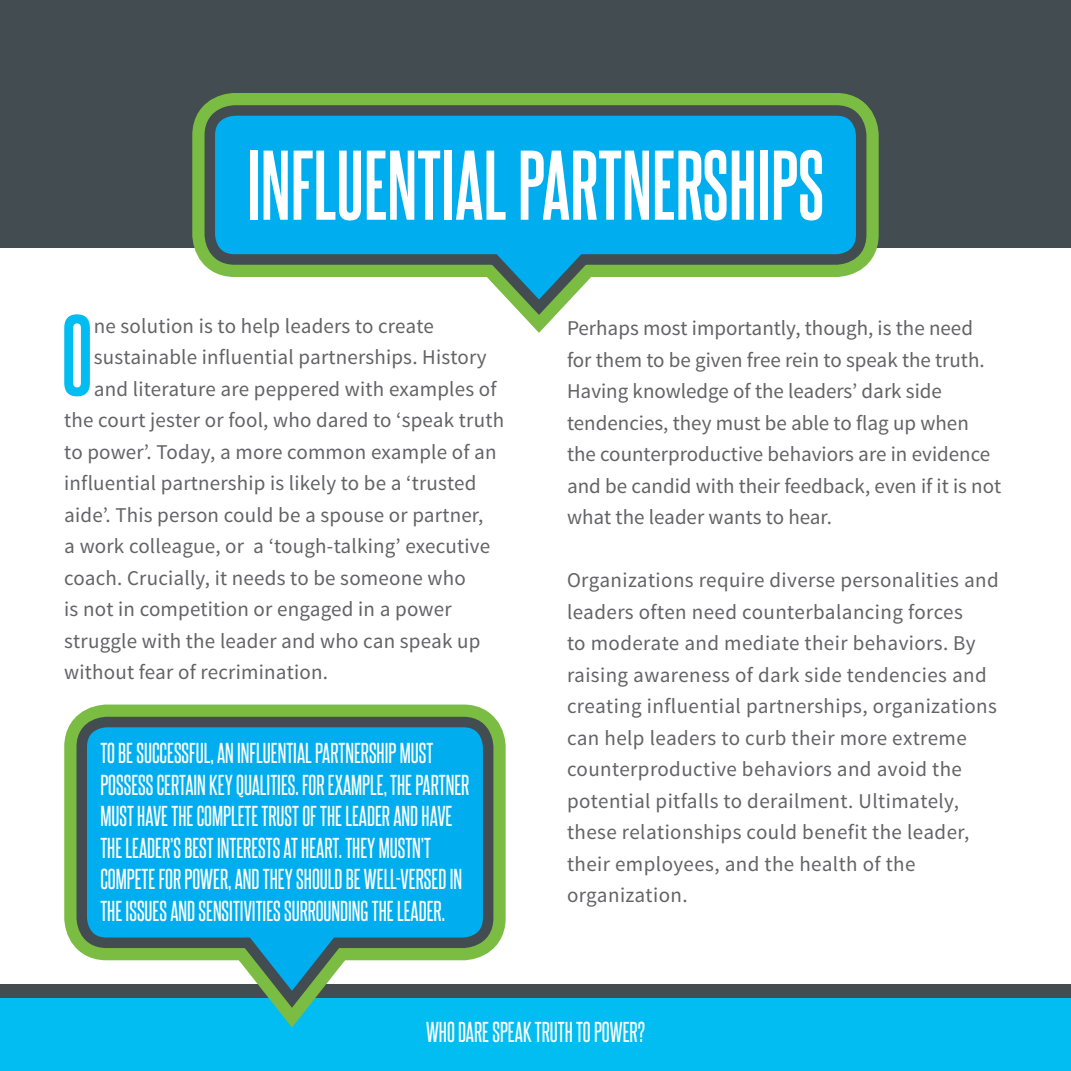
<style>
.page{position:relative;width:1071px;height:1071px;background:#424c51}
.page>*{position:absolute;margin:0;border:0;box-sizing:border-box;transform-origin:0 0}
.t1{font:700 97.48px "Steelfish Rg";color:#01bdf2}
.t2{font:700 84px "Steelfish Rg";color:#fff}
.t3{font:24.5px/31.5px "Steelfish Rg";color:#fff}
.t4{font:21px/31.5px "Source Sans Pro";letter-spacing:.01em;color:#636366}
</style>
<div class="page">
<div style="left:0;top:999px;width:1071px;height:72px;background:#01bdf2"></div>
<div style="left:0;top:248px;width:1071px;height:736px;background:#fff"></div>
<svg style="left:192px;top:93px;width:687px;height:240px"></svg>
<svg style="left:199px;top:100px;width:673px;height:223px"></svg>
<svg style="left:47px;top:704px;width:476px;height:324px"></svg>
<svg style="left:71px;top:712px;width:428px;height:304px"></svg>
<p class="t2" style="left:247px;top:134px;width:579px">INFLUENTIAL PARTNERSHIPS</p>
<p class="t1" style="left:61px;top:296px;width:33px">O</p>
<p class="t4" style="left:94px;top:310px;width:342px">ne solution is to help leaders to create</p>
<p class="t4" style="left:94px;top:342px;width:394px">sustainable influential partnerships. History</p>
<p class="t4" style="left:94px;top:373px;width:404px">and literature are peppered with examples of</p>
<p class="t4" style="left:64px;top:405px;width:441px">the court jester or fool, who dared to ‘speak truth</p>
<p class="t4" style="left:64px;top:436px;width:434px">to power’. Today, a more common example of an</p>
<p class="t4" style="left:64px;top:468px;width:414px">influential partnership is likely to be a ‘trusted</p>
<p class="t4" style="left:64px;top:499px;width:421px">aide’. This person could be a spouse or partner,</p>
<p class="t4" style="left:64px;top:531px;width:428px">a work colleague, or a ‘tough-talking’ executive</p>
<p class="t4" style="left:64px;top:562px;width:403px">coach. Crucially, it needs to be someone who</p>
<p class="t4" style="left:64px;top:594px;width:389px">is not in competition or engaged in a power</p>
<p class="t4" style="left:64px;top:625px;width:418px">struggle with the leader and who can speak up</p>
<p class="t4" style="left:64px;top:657px;width:265px">without fear of recrimination.</p>
<p class="t3" style="left:100px;top:737px;width:370px">TO BE SUCCESSFUL, AN INFLUENTIAL PARTNERSHIP MUST POSSESS CERTAIN KEY QUALITIES. FOR EXAMPLE, THE PARTNER MUST HAVE THE COMPLETE TRUST OF THE LEADER AND HAVE THE LEADER’S BEST INTERESTS AT HEART. THEY MUSTN’T COMPETE FOR POWER, AND THEY SHOULD BE WELL-VERSED IN THE ISSUES AND SENSITIVITIES SURROUNDING THE LEADER.</p>
<p class="t4" style="left:567px;top:313px;width:436px">Perhaps most importantly, though, is the need for them to be given free rein to speak the truth.<br>Having knowledge of the leaders’ dark side tendencies, they must be able to flag up when the counterproductive behaviors are in evidence and be candid with their feedback, even if it is not what the leader wants to hear.</p>
<p class="t4" style="left:567px;top:565px;width:433px">Organizations require diverse personalities and leaders often need counterbalancing forces<br>to moderate and mediate their behaviors. By raising awareness of dark side tendencies and creating influential partnerships, organizations can help leaders to curb their more extreme counterproductive behaviors and avoid the potential pitfalls to derailment. Ultimately, these relationships could benefit the leader, their employees, and the health of the organization.</p>
<p class="t3" style="left:426px;top:1015px;width:221px">WHO DARE SPEAK TRUTH TO POWER?</p>
</div>
